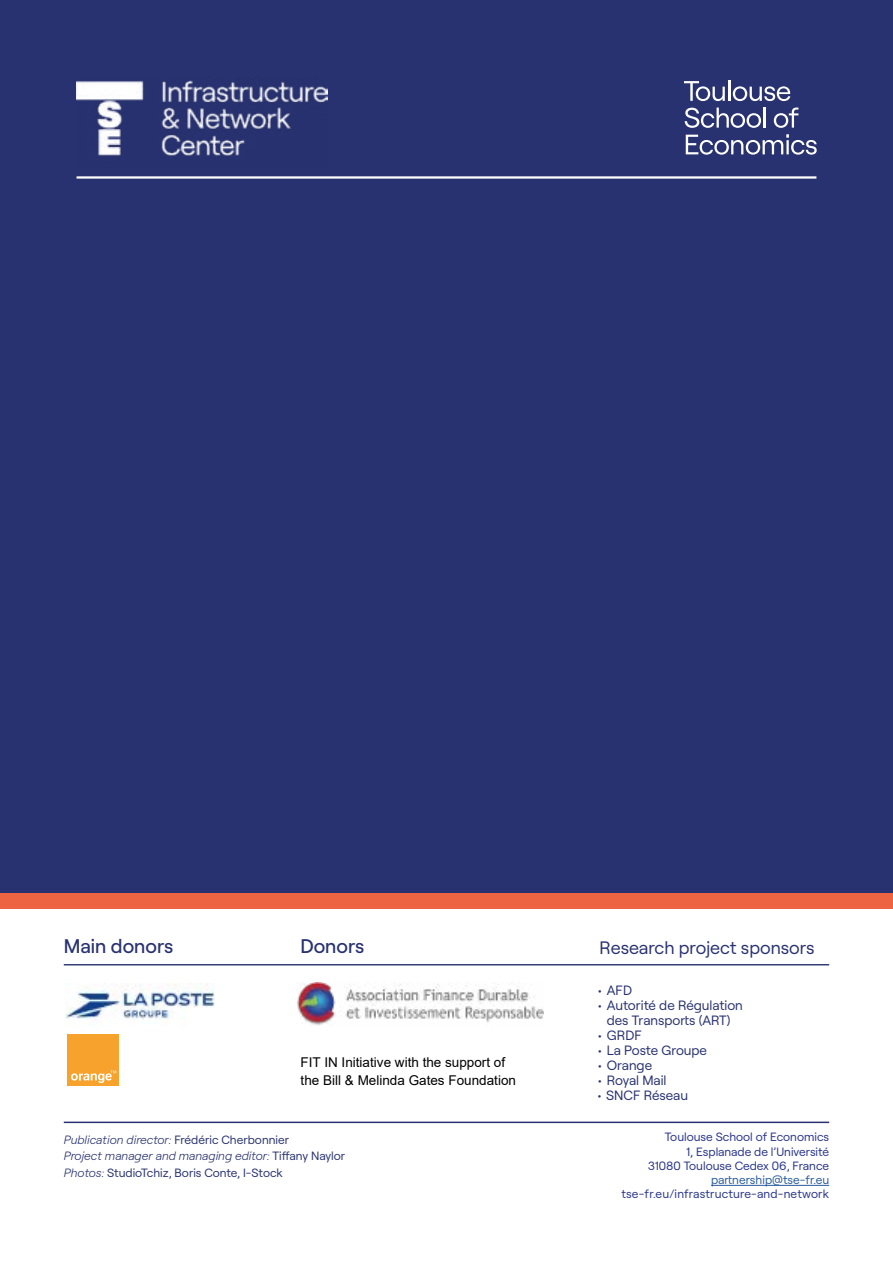
<style>
.page{position:relative;width:893px;height:1263px;background:#fff}
.page>*{position:absolute;margin:0;border:0;box-sizing:border-box;transform-origin:0 0}
.t1{font:500 19.8px "Roobert";color:#283270}
.t2{font:18px "Roobert";color:#283270}
.t3{font:13.5px/15px "Roobert";color:#283270;text-align:center}
.t4{font:13.5px/18px "Arial";color:#000}
.t5{font:12px/16.5px "Roobert";color:#283270}
.t6{font:12px/14.2px "Roobert";color:#28348b;text-align:right}
.t7{font:12px "Roobert";color:#275b9b}
.s1{font-weight:300;font-style:italic}
</style>
<div class="page">
<div style="left:68px;top:1035px;width:51px;height:51px;background:#f6a22d"></div>
<svg style="left:71px;top:1070px;width:45px;height:13px"></svg>
<div style="left:0;top:0;width:893px;height:893px;background:#283270"></div>
<hr style="left:64px;top:1121px;width:765px;height:2px;background:#283270">
<hr style="left:711px;top:1185px;width:118px;height:1px;background:#275b9b">
<hr style="left:64px;top:964px;width:765px;height:1px;background:#283270">
<div style="left:0;top:893px;width:893px;height:16px;background:#ec6441"></div>
<img style="left:77px;top:80px;width:250px;height:76px">
<svg style="left:684px;top:81px;width:41px;height:20px"></svg>
<hr style="left:728px;top:81px;width:2px;height:20px;background:#fff">
<svg style="left:733px;top:86px;width:57px;height:15px"></svg>
<svg style="left:685px;top:108px;width:76px;height:20px"></svg>
<hr style="left:763px;top:108px;width:2px;height:20px;background:#fff">
<svg style="left:774px;top:108px;width:24px;height:20px"></svg>
<svg style="left:686px;top:134px;width:131px;height:21px"></svg>
<hr style="left:77px;top:176px;width:739px;height:3px;background:#fff">
<img style="left:66px;top:983px;width:148px;height:36px">
<img style="left:297px;top:983px;width:247px;height:43px">
<h1 class="t1" style="left:64px;top:931px;width:111px">Main donors</h1>
<h1 class="t1" style="left:300px;top:931px;width:66px">Donors</h1>
<h2 class="t2" style="left:600px;top:934px;width:217px">Research project sponsors</h2>
<p class="t3" style="left:598px;top:982px;width:35px">• AFD</p>
<p class="t3" style="left:598px;top:997px;width:146px">• Autorité de Régulation des Transports (ART)</p>
<p class="t3" style="left:598px;top:1027px;width:45px">• GRDF</p>
<p class="t3" style="left:598px;top:1042px;width:110px">• La Poste Groupe</p>
<p class="t3" style="left:598px;top:1057px;width:55px">• Orange</p>
<p class="t3" style="left:598px;top:1072px;width:70px">• Royal Mail</p>
<p class="t3" style="left:598px;top:1087px;width:92px">• SNCF Réseau</p>
<p class="t4" style="left:301px;top:1053px;width:217px">FIT IN Initiative with the support of the Bill &amp; Melinda Gates Foundation</p>
<p class="t5" style="left:64px;top:1130px;width:283px"><span class="s1">Publication director:</span> Frédéric Cherbonnier<br><span class="s1">Project manager and managing editor:</span> Tiffany Naylor<br><span class="s1">Photos:</span> StudioTchiz, Boris Conte, I-Stock</p>
<p class="t6" style="left:648px;top:1129px;width:183px">Toulouse School of Economics<br>1, Esplanade de l’Université<br>31080 Toulouse Cedex 06, France</p>
<p class="t7" style="left:711px;top:1171px;width:120px">partnership@tse-fr.eu</p>
<p class="t6" style="left:621px;top:1186px;width:209px">tse-fr.eu/infrastructure-and-network</p>
</div>
